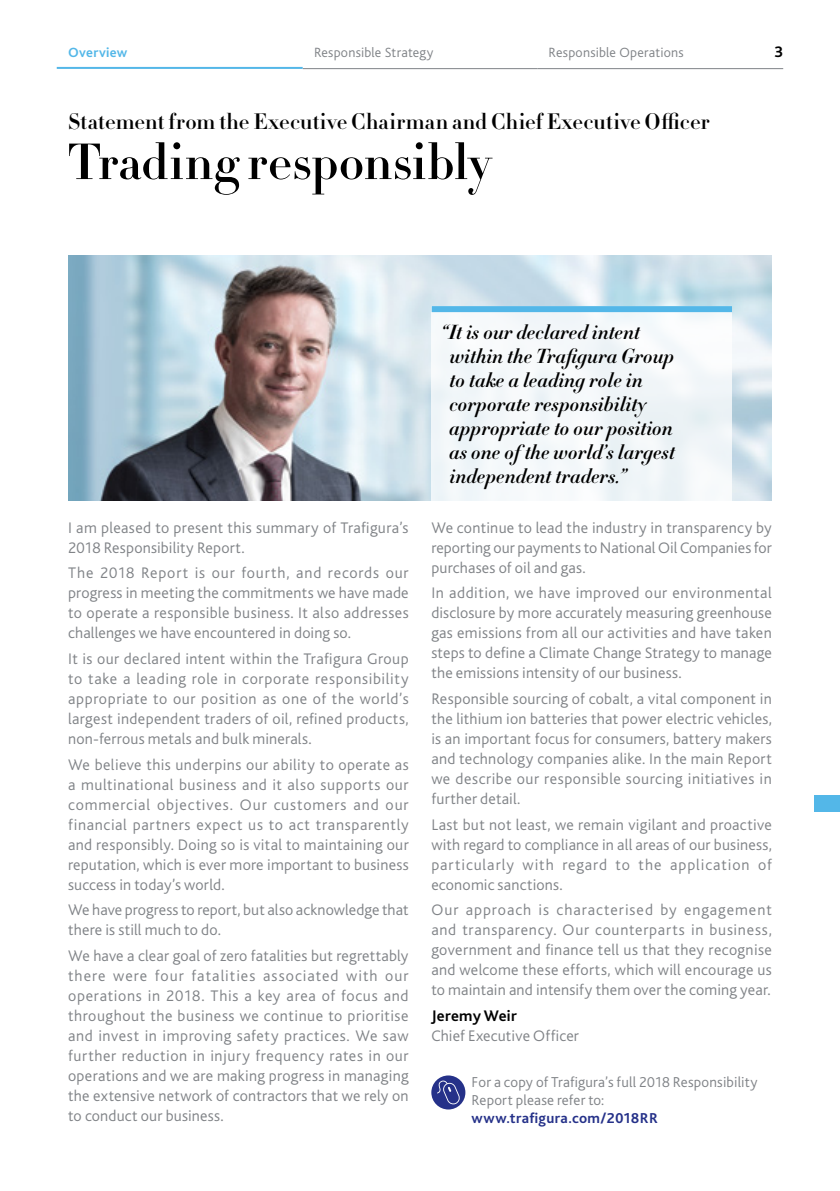
<style>
.page{position:relative;width:840px;height:1191px;background:#fff}
.page>*{position:absolute;margin:0;border:0;box-sizing:border-box;transform-origin:0 0}
.t1{font:700 50px "HTF Didot B16";letter-spacing:-.005em;color:#000}
.t2{font:700 22px "HTF Didot B16";letter-spacing:.005em;color:#000}
.t3{font:italic 700 20px/24px "HTF Didot B16";color:#000}
.t4{font:300 16px/20px "Bliss";letter-spacing:.015em;color:#808387;text-align:justify}
.t5{font:700 16px "Bliss";letter-spacing:.02em;color:#000}
.t6{font:300 15px/18px "Bliss";letter-spacing:.01em;color:#808387}
.t7{font:700 15px "Bliss";letter-spacing:.02em;color:#253189}
.t8{font:300 14px "Bliss";letter-spacing:.02em;color:#808387}
.t9{font:700 14px "Bliss";letter-spacing:.02em;color:#53b7e8}
</style>
<div class="page">
<img style="left:68px;top:255px;width:703px;height:245px">
<div style="left:431px;top:306px;width:300px;height:194px;background:#f3f8fa"></div>
<div style="left:431px;top:306px;width:300px;height:6px;background:#53b7e8"></div>
<hr style="left:302px;top:68px;width:235px;height:1px;background:#808387">
<hr style="left:57px;top:67px;width:245px;height:2px;background:#53b7e8">
<hr style="left:537px;top:68px;width:245px;height:1px;background:#808387">
<div style="left:814px;top:795px;width:25px;height:17px;background:#53b7e8"></div>
<div style="left:431px;top:1075px;width:34px;height:34px;background:#253189;border-radius:50%"></div>
<svg style="left:436px;top:1080px;width:23px;height:24px"></svg>
<p class="t9" style="left:68px;top:44px;width:61px">Overview</p>
<p class="t8" style="left:314px;top:45px;width:121px">Responsible Strategy</p>
<p class="t8" style="left:548px;top:45px;width:137px">Responsible Operations</p>
<p class="t5" style="left:773px;top:42px;width:10px">3</p>
<h2 class="t2" style="left:68px;top:105px;width:642px">Statement from the Executive Chairman and Chief Executive Officer</h2>
<h1 class="t1" style="left:68px;top:124px;width:424px">Trading responsibly</h1>
<p class="t4" style="left:68px;top:517px;width:342px">I am pleased to present this summary of Trafigura’s<br>2018 Responsibility Report.</p>
<p class="t4" style="left:68px;top:563px;width:342px">The 2018 Report is our fourth, and records our progress in meeting the commitments we have made to operate a responsible business. It also addresses challenges we have encountered in doing so.</p>
<p class="t4" style="left:68px;top:649px;width:342px">It is our declared intent within the Trafigura Group to take a leading role in corporate responsibility appropriate to our position as one of the world’s largest independent traders of oil, refined products, non-ferrous metals and bulk minerals.</p>
<p class="t4" style="left:68px;top:754px;width:342px">We believe this underpins our ability to operate as a multinational business and it also supports our commercial objectives. Our customers and our financial partners expect us to act transparently and responsibly. Doing so is vital to maintaining our reputation, which is ever more important to business success in today’s world.</p>
<p class="t4" style="left:68px;top:900px;width:342px">We have progress to report, but also acknowledge that there is still much to do.</p>
<p class="t4" style="left:68px;top:946px;width:342px">We have a clear goal of zero fatalities but regrettably there were four fatalities associated with our operations in 2018. This a key area of focus and throughout the business we continue to prioritise and invest in improving safety practices. We saw further reduction in injury frequency rates in our operations and we are making progress in managing the extensive network of contractors that we rely on to conduct our business.</p>
<p class="t3" style="left:449px;top:319px;width:227px;text-indent:-8px">“It is our declared intent within the Trafigura Group to take a leading role in corporate responsibility appropriate to our position as one of the world’s largest independent traders.”</p>
<p class="t4" style="left:431px;top:517px;width:342px">We continue to lead the industry in transparency by reporting our payments to National Oil Companies for purchases of oil and gas.</p>
<p class="t4" style="left:431px;top:583px;width:342px">In addition, we have improved our environmental disclosure by more accurately measuring greenhouse gas emissions from all our activities and have taken steps to define a Climate Change Strategy to manage the emissions intensity of our business.</p>
<p class="t4" style="left:431px;top:689px;width:342px">Responsible sourcing of cobalt, a vital component in the lithium ion batteries that power electric vehicles, is an important focus for consumers, battery makers and technology companies alike. In the main Report we describe our responsible sourcing initiatives in further detail.</p>
<p class="t4" style="left:431px;top:814px;width:342px">Last but not least, we remain vigilant and proactive with regard to compliance in all areas of our business, particularly with regard to the application of economic sanctions.</p>
<p class="t4" style="left:431px;top:900px;width:342px">Our approach is characterised by engagement and transparency. Our counterparts in business, government and finance tell us that they recognise and welcome these efforts, which will encourage us to maintain and intensify them over the coming year.</p>
<p class="t5" style="left:431px;top:1005px;width:87px">Jeremy Weir</p>
<p class="t4" style="left:431px;top:1026px;width:149px">Chief Executive Officer</p>
<p class="t6" style="left:471px;top:1073px;width:287px">For a copy of Trafigura’s full 2018 Responsibility<br>Report please refer to:</p>
<p class="t7" style="left:471px;top:1108px;width:188px">www.trafigura.com/2018RR</p>
</div>
